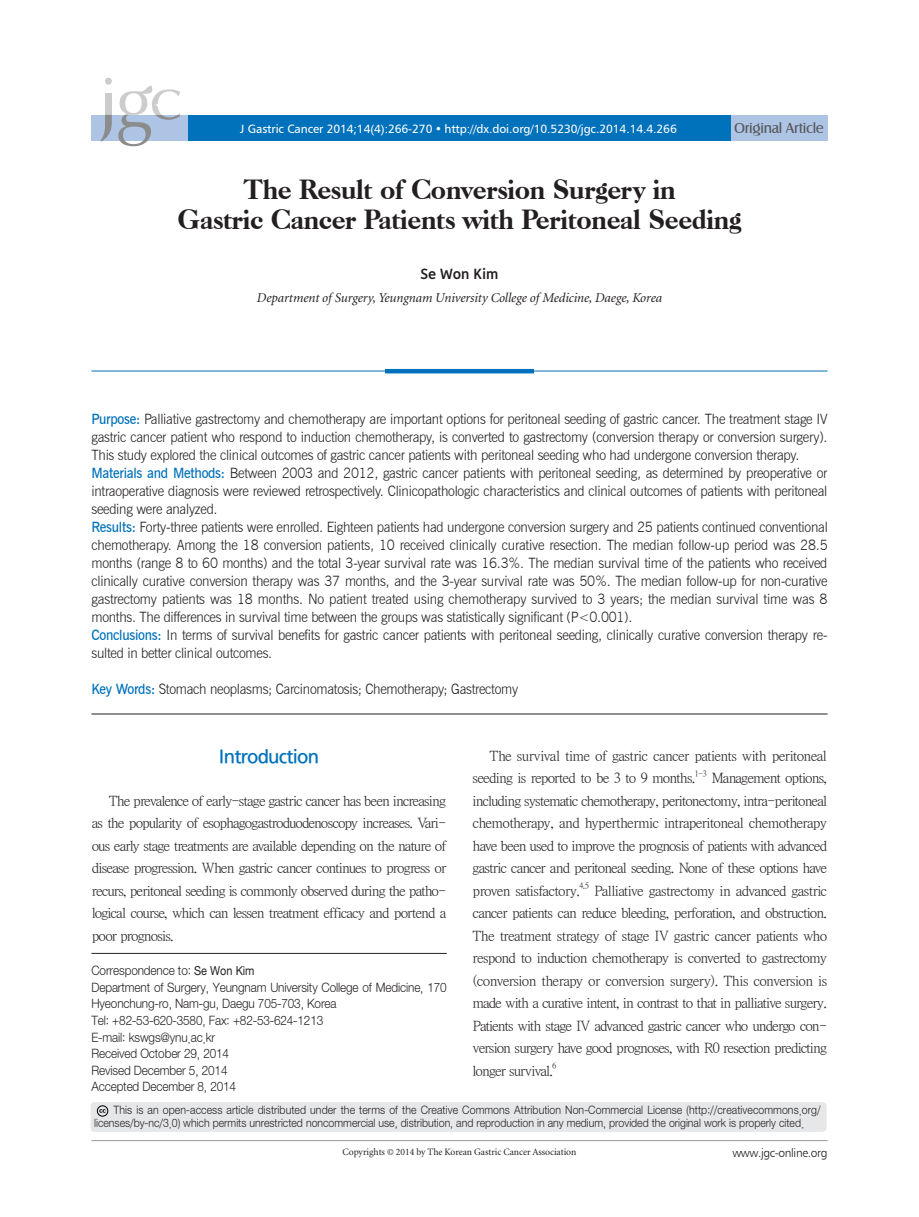
<style>
.page{position:relative;width:919px;height:1217px;background:#fff}
.page>*{position:absolute;margin:0;border:0;box-sizing:border-box;transform-origin:0 0}
.영문제목{font:800 27px/30px "Caslon Old Face BT";letter-spacing:-.01em;color:#231f20;text-align:center}
.서론{font:18.75px "Rix J Go M";letter-spacing:-.04em;color:#0071bb}
.원저__증례{font:15px "Castle T";letter-spacing:-.02em;color:#57585a}
.영문이름{font:500 15px "Depot";letter-spacing:-.005em;color:#231f20}
.영문초록{font:300 14.25px/18px "News Gothic BT";letter-spacing:-.02em;color:#231f20;text-align:justify;scale:.95 1}
.본문_바탕글{font:14.25px/22.5px "Y Mj O42";letter-spacing:-.1em;color:#231f20;text-align:justify}
.영문소속{font:italic 13.5px "Minion";letter-spacing:-.005em;color:#231f20}
.교신저자{font:12.75px/16.5px "Sand Jg";letter-spacing:-.01em;color:#231f20;scale:.95 1}
.원저__증례-2{font:12px "Humanist 777 BT Roman B";letter-spacing:-.005em;color:#fff}
.t1{font:12px "Humanist 777 BT Light B";letter-spacing:-.03em;color:#231f20}
.cc문구{font:11.4px/12.5px "Sand Jg";color:#231f20;scale:.95 1}
.영문소속-2{font:9.75px "Minion";letter-spacing:-.005em;color:#231f20}
.본문_바탕글-2{font:8.25px "Y Mj O42";color:#231f20}
.s1{font-weight:600;color:#0071bb}
.s2{font-family:"Sand Tg"}
</style>
<div class="page">
<div style="left:91px;top:115px;width:639px;height:25px;background:#0071bb"></div>
<div style="left:91px;top:115px;width:97px;height:25px;background:#adc4e5"></div>
<div style="left:730px;top:115px;width:97px;height:25px;background:#adc4e5"></div>
<svg style="left:105px;top:78px;width:7px;height:7px"></svg>
<div style="left:105px;top:93px;width:7px;height:22px;background:#ccc"></div>
<svg style="left:118px;top:85px;width:62px;height:61px"></svg>
<svg style="left:100px;top:115px;width:12px;height:26px"></svg>
<hr style="left:91px;top:370px;width:736px;height:1px;background:#0071bb">
<hr style="left:385px;top:369px;width:149px;height:4px;background:#0071bb">
<hr style="left:91px;top:713px;width:736px;height:1px;background:#231f20">
<hr style="left:91px;top:952px;width:355px;height:1px;background:#231f20">
<hr style="left:91px;top:1139px;width:736px;height:1px;background:#939598">
<div style="left:91px;top:1101px;width:735px;height:30px;background:#e6e7e9;border-radius:4px"></div>
<svg style="left:96px;top:1105px;width:13px;height:12px"></svg>
<p class="원저__증례-2" style="left:240px;top:121px;width:438px">J Gastric Cancer 2014;14(4):266-270 • http://dx.doi.org/10.5230/jgc.2014.14.4.266</p>
<p class="원저__증례" style="left:734px;top:120px;width:91px">Original Article</p>
<p class="영문제목" style="left:178px;top:174px;width:565px">The Result of Conversion Surgery in<br>Gastric Cancer Patients with Peritoneal Seeding</p>
<p class="영문이름" style="left:420px;top:264px;width:79px">Se Won Kim</p>
<p class="영문소속" style="left:257px;top:291px;width:406px">Department of Surgery, Yeungnam University College of Medicine, Daege, Korea</p>
<p class="영문초록" style="left:91px;top:410px;width:776px"><span class="s1">Purpose:</span> Palliative gastrectomy and chemotherapy are important options for peritoneal seeding of gastric cancer. The treatment stage IV gastric cancer patient who respond to induction chemotherapy, is converted to gastrectomy (conversion therapy or conversion surgery).<br>This study explored the clinical outcomes of gastric cancer patients with peritoneal seeding who had undergone conversion therapy.</p>
<p class="영문초록" style="left:91px;top:464px;width:776px"><span class="s1">Materials and Methods:</span> Between 2003 and 2012, gastric cancer patients with peritoneal seeding, as determined by preoperative or intraoperative diagnosis were reviewed retrospectively. Clinicopathologic characteristics and clinical outcomes of patients with peritoneal seeding were analyzed.</p>
<p class="영문초록" style="left:91px;top:518px;width:776px"><span class="s1">Results:</span> Forty-three patients were enrolled. Eighteen patients had undergone conversion surgery and 25 patients continued conventional chemotherapy. Among the 18 conversion patients, 10 received clinically curative resection. The median follow-up period was 28.5 months (range 8 to 60 months) and the total 3-year survival rate was 16.3%. The median survival time of the patients who received clinically curative conversion therapy was 37 months, and the 3-year survival rate was 50%. The median follow-up for non-curative gastrectomy patients was 18 months. No patient treated using chemotherapy survived to 3 years; the median survival time was 8 months. The differences in survival time between the groups was statistically significant (P&lt;0.001).</p>
<p class="영문초록" style="left:91px;top:626px;width:776px"><span class="s1">Conclusions:</span> In terms of survival benefits for gastric cancer patients with peritoneal seeding, clinically curative conversion therapy re&shy;sulted in better clinical outcomes.</p>
<p class="영문초록" style="left:91px;top:680px;width:450px"><span class="s1">Key Words:</span> Stomach neoplasms; Carcinomatosis; Chemotherapy; Gastrectomy</p>
<p class="서론" style="left:219px;top:746px;width:102px">Introduction</p>
<p class="본문_바탕글" style="left:91px;top:789px;width:357px;text-indent:17px">The prevalence of early-stage gastric cancer has been increasing as the popularity of esophagogastroduodenoscopy increases. Vari&shy;ous early stage treatments are available depending on the nature of disease progression. When gastric cancer continues to progress or recurs, peritoneal seeding is commonly observed during the patho&shy;logical course, which can lessen treatment efficacy and portend a poor prognosis.</p>
<p class="교신저자" style="left:91px;top:963px;width:173px">Correspondence to: <span class="s2">Se Won Kim</span></p>
<p class="교신저자" style="left:91px;top:979px;width:375px">Department of Surgery, Yeungnam University College of Medicine, 170<br>Hyeonchung-ro, Nam-gu, Daegu 705-703, Korea</p>
<p class="교신저자" style="left:91px;top:1012px;width:245px">Tel: +82-53-620-3580, Fax: +82-53-624-1213</p>
<p class="교신저자" style="left:91px;top:1029px;width:132px">E-mail: kswgs@ynu.ac.kr</p>
<p class="교신저자" style="left:91px;top:1045px;width:146px">Received October 29, 2014</p>
<p class="교신저자" style="left:91px;top:1062px;width:145px">Revised December 5, 2014</p>
<p class="교신저자" style="left:91px;top:1078px;width:154px">Accepted December 8, 2014</p>
<p class="본문_바탕글" style="left:472px;top:744px;width:356px;text-indent:17px">The survival time of gastric cancer patients with peritoneal seeding is reported to be 3 to 9 months.</p>
<p class="본문_바탕글-2" style="left:694px;top:768px;width:14px">1-3</p>
<p class="본문_바탕글" style="left:472px;top:767px;width:357px;text-indent:239px">Management options, including systematic chemotherapy, peritonectomy, intra-peritoneal chemotherapy, and hyperthermic intraperitoneal chemotherapy have been used to improve the prognosis of patients with advanced gastric cancer and peritoneal seeding. None of these options have proven satisfactory.</p>
<p class="본문_바탕글-2" style="left:579px;top:881px;width:11px">4,5</p>
<p class="본문_바탕글" style="left:472px;top:879px;width:357px;text-indent:122px">Palliative gastrectomy in advanced gastric cancer patients can reduce bleeding, perforation, and obstruction.<br>The treatment strategy of stage IV gastric cancer patients who respond to induction chemotherapy is converted to gastrectomy (conversion therapy or conversion surgery). This conversion is made with a curative intent, in contrast to that in palliative surgery.<br>Patients with stage IV advanced gastric cancer who undergo con&shy;version surgery have good prognoses, with R0 resection predicting longer survival.</p>
<p class="본문_바탕글-2" style="left:552px;top:1061px;width:6px">6</p>
<p class="cc문구" style="left:94px;top:1104px;width:766px;text-indent:19px">This is an open-access article distributed under the terms of the Creative Commons Attribution Non-Commercial License (http://creativecommons.org/ licenses/by-nc/3.0) which permits unrestricted noncommercial use, distribution, and reproduction in any medium, provided the original work is properly cited.</p>
<p class="영문소속-2" style="left:342px;top:1147px;width:235px">Copyrights © 2014 by The Korean Gastric Cancer Association</p>
<p class="t1" style="left:732px;top:1145px;width:97px">www.jgc-online.org</p>
</div>
